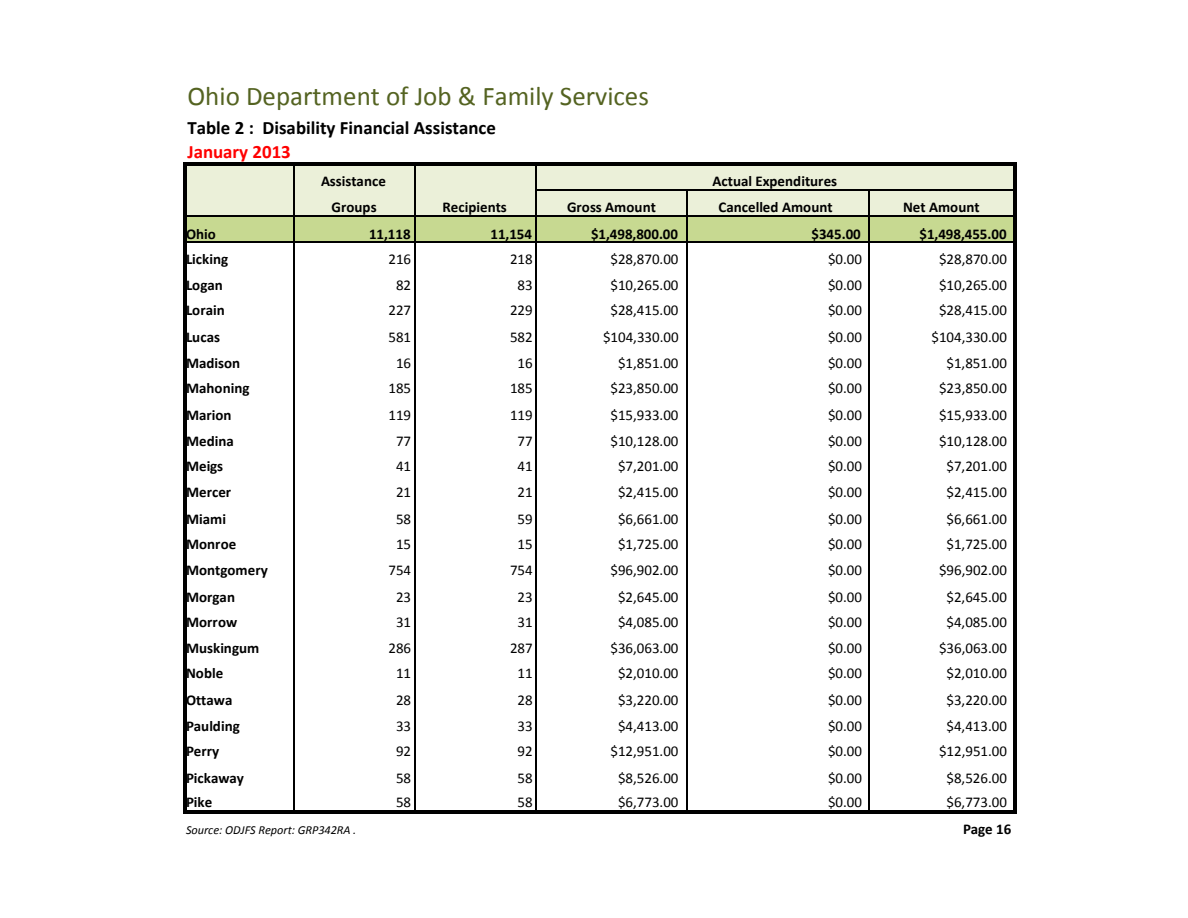
<style>
.page{position:relative;width:1188px;height:918px;background:#fff}
.page>*{position:absolute;margin:0;border:0;box-sizing:border-box;transform-origin:0 0}
.t1{font:27px "Calibri";color:#546321}
.t2{font:700 18.9px "Calibri";color:#000}
.t3{font:700 18.9px "Calibri";color:#f00}
.t4{font:15px "Calibri";color:#000}
.t5{font:700 15px "Calibri";letter-spacing:.005em;color:#000}
.t6{font:italic 12.3px "Calibri";color:#000}
</style>
<div class="page">
<div style="left:184px;top:164px;width:831px;height:52px;background:#ebf0d9"></div>
<div style="left:184px;top:216px;width:831px;height:26px;background:#c7d991"></div>
<hr style="left:183px;top:162px;width:3px;height:652px;background:#000">
<hr style="left:293px;top:166px;width:1px;height:644px;background:#000">
<hr style="left:414px;top:166px;width:1px;height:644px;background:#000">
<hr style="left:535px;top:166px;width:1px;height:644px;background:#000">
<hr style="left:686px;top:191px;width:1px;height:619px;background:#000">
<hr style="left:869px;top:191px;width:1px;height:619px;background:#000">
<hr style="left:1013px;top:166px;width:4px;height:648px;background:#000">
<hr style="left:186px;top:162px;width:831px;height:4px;background:#000">
<hr style="left:536px;top:190px;width:477px;height:1px;background:#000">
<hr style="left:186px;top:215px;width:827px;height:2px;background:#000">
<hr style="left:186px;top:241px;width:827px;height:2px;background:#000">
<hr style="left:186px;top:810px;width:831px;height:4px;background:#000">
<h1 class="t1" style="left:188px;top:79px;width:463px">Ohio Department of Job &amp; Family Services</h1>
<p class="t2" style="left:188px;top:116px;width:310px">Table 2 : Disability Financial Assistance</p>
<p class="t3" style="left:188px;top:140px;width:105px">January 2013</p>
<p class="t5" style="left:321px;top:172px;width:66px">Assistance</p>
<p class="t5" style="left:712px;top:172px;width:126px">Actual Expenditures</p>
<p class="t5" style="left:332px;top:197px;width:47px">Groups</p>
<p class="t5" style="left:442px;top:197px;width:66px">Recipients</p>
<p class="t5" style="left:567px;top:197px;width:91px">Gross Amount</p>
<p class="t5" style="left:718px;top:197px;width:116px">Cancelled Amount</p>
<p class="t5" style="left:903px;top:197px;width:78px">Net Amount</p>
<p class="t5" style="left:186px;top:224px;width:31px">Ohio</p>
<p class="t5" style="left:369px;top:224px;width:43px">11,118</p>
<p class="t5" style="left:490px;top:224px;width:43px">11,154</p>
<p class="t5" style="left:591px;top:224px;width:89px">$1,498,800.00</p>
<p class="t5" style="left:812px;top:224px;width:51px">$345.00</p>
<p class="t5" style="left:920px;top:224px;width:89px">$1,498,455.00</p>
<p class="t5" style="left:186px;top:250px;width:44px">Licking</p>
<p class="t4" style="left:388px;top:250px;width:24px">216</p>
<p class="t4" style="left:510px;top:250px;width:24px">218</p>
<p class="t4" style="left:610px;top:250px;width:70px">$28,870.00</p>
<p class="t4" style="left:828px;top:250px;width:36px">$0.00</p>
<p class="t4" style="left:939px;top:250px;width:70px">$28,870.00</p>
<p class="t5" style="left:186px;top:275px;width:38px">Logan</p>
<p class="t4" style="left:396px;top:275px;width:17px">82</p>
<p class="t4" style="left:518px;top:275px;width:17px">83</p>
<p class="t4" style="left:610px;top:275px;width:70px">$10,265.00</p>
<p class="t4" style="left:828px;top:275px;width:36px">$0.00</p>
<p class="t4" style="left:939px;top:275px;width:70px">$10,265.00</p>
<p class="t5" style="left:186px;top:301px;width:40px">Lorain</p>
<p class="t4" style="left:388px;top:301px;width:24px">227</p>
<p class="t4" style="left:510px;top:301px;width:24px">229</p>
<p class="t4" style="left:610px;top:301px;width:70px">$28,415.00</p>
<p class="t4" style="left:828px;top:301px;width:36px">$0.00</p>
<p class="t4" style="left:939px;top:301px;width:70px">$28,415.00</p>
<p class="t5" style="left:186px;top:328px;width:36px">Lucas</p>
<p class="t4" style="left:388px;top:328px;width:24px">581</p>
<p class="t4" style="left:510px;top:328px;width:24px">582</p>
<p class="t4" style="left:603px;top:328px;width:77px">$104,330.00</p>
<p class="t4" style="left:828px;top:328px;width:36px">$0.00</p>
<p class="t4" style="left:932px;top:328px;width:77px">$104,330.00</p>
<p class="t5" style="left:186px;top:353px;width:56px">Madison</p>
<p class="t4" style="left:396px;top:353px;width:17px">16</p>
<p class="t4" style="left:518px;top:353px;width:17px">16</p>
<p class="t4" style="left:618px;top:353px;width:62px">$1,851.00</p>
<p class="t4" style="left:828px;top:353px;width:36px">$0.00</p>
<p class="t4" style="left:946px;top:353px;width:62px">$1,851.00</p>
<p class="t5" style="left:186px;top:379px;width:65px">Mahoning</p>
<p class="t4" style="left:388px;top:379px;width:24px">185</p>
<p class="t4" style="left:510px;top:379px;width:24px">185</p>
<p class="t4" style="left:610px;top:379px;width:70px">$23,850.00</p>
<p class="t4" style="left:828px;top:379px;width:36px">$0.00</p>
<p class="t4" style="left:939px;top:379px;width:70px">$23,850.00</p>
<p class="t5" style="left:186px;top:406px;width:47px">Marion</p>
<p class="t4" style="left:388px;top:406px;width:24px">119</p>
<p class="t4" style="left:510px;top:406px;width:24px">119</p>
<p class="t4" style="left:610px;top:406px;width:70px">$15,933.00</p>
<p class="t4" style="left:828px;top:406px;width:36px">$0.00</p>
<p class="t4" style="left:939px;top:406px;width:70px">$15,933.00</p>
<p class="t5" style="left:186px;top:431px;width:49px">Medina</p>
<p class="t4" style="left:396px;top:431px;width:17px">77</p>
<p class="t4" style="left:518px;top:431px;width:17px">77</p>
<p class="t4" style="left:610px;top:431px;width:70px">$10,128.00</p>
<p class="t4" style="left:828px;top:431px;width:36px">$0.00</p>
<p class="t4" style="left:939px;top:431px;width:70px">$10,128.00</p>
<p class="t5" style="left:186px;top:457px;width:39px">Meigs</p>
<p class="t4" style="left:396px;top:457px;width:17px">41</p>
<p class="t4" style="left:518px;top:457px;width:17px">41</p>
<p class="t4" style="left:618px;top:457px;width:62px">$7,201.00</p>
<p class="t4" style="left:828px;top:457px;width:36px">$0.00</p>
<p class="t4" style="left:946px;top:457px;width:62px">$7,201.00</p>
<p class="t5" style="left:186px;top:482px;width:47px">Mercer</p>
<p class="t4" style="left:396px;top:482px;width:17px">21</p>
<p class="t4" style="left:518px;top:482px;width:17px">21</p>
<p class="t4" style="left:618px;top:482px;width:62px">$2,415.00</p>
<p class="t4" style="left:828px;top:482px;width:36px">$0.00</p>
<p class="t4" style="left:946px;top:482px;width:62px">$2,415.00</p>
<p class="t5" style="left:186px;top:509px;width:42px">Miami</p>
<p class="t4" style="left:396px;top:509px;width:17px">58</p>
<p class="t4" style="left:518px;top:509px;width:17px">59</p>
<p class="t4" style="left:618px;top:509px;width:62px">$6,661.00</p>
<p class="t4" style="left:828px;top:509px;width:36px">$0.00</p>
<p class="t4" style="left:946px;top:509px;width:62px">$6,661.00</p>
<p class="t5" style="left:186px;top:535px;width:52px">Monroe</p>
<p class="t4" style="left:396px;top:535px;width:17px">15</p>
<p class="t4" style="left:518px;top:535px;width:17px">15</p>
<p class="t4" style="left:618px;top:535px;width:62px">$1,725.00</p>
<p class="t4" style="left:828px;top:535px;width:36px">$0.00</p>
<p class="t4" style="left:946px;top:535px;width:62px">$1,725.00</p>
<p class="t5" style="left:186px;top:560px;width:83px">Montgomery</p>
<p class="t4" style="left:388px;top:560px;width:24px">754</p>
<p class="t4" style="left:510px;top:560px;width:24px">754</p>
<p class="t4" style="left:610px;top:560px;width:70px">$96,902.00</p>
<p class="t4" style="left:828px;top:560px;width:36px">$0.00</p>
<p class="t4" style="left:939px;top:560px;width:70px">$96,902.00</p>
<p class="t5" style="left:186px;top:587px;width:51px">Morgan</p>
<p class="t4" style="left:396px;top:587px;width:17px">23</p>
<p class="t4" style="left:518px;top:587px;width:17px">23</p>
<p class="t4" style="left:618px;top:587px;width:62px">$2,645.00</p>
<p class="t4" style="left:828px;top:587px;width:36px">$0.00</p>
<p class="t4" style="left:946px;top:587px;width:62px">$2,645.00</p>
<p class="t5" style="left:186px;top:613px;width:53px">Morrow</p>
<p class="t4" style="left:396px;top:613px;width:17px">31</p>
<p class="t4" style="left:518px;top:613px;width:17px">31</p>
<p class="t4" style="left:618px;top:613px;width:62px">$4,085.00</p>
<p class="t4" style="left:828px;top:613px;width:36px">$0.00</p>
<p class="t4" style="left:946px;top:613px;width:62px">$4,085.00</p>
<p class="t5" style="left:186px;top:638px;width:75px">Muskingum</p>
<p class="t4" style="left:388px;top:638px;width:24px">286</p>
<p class="t4" style="left:510px;top:638px;width:24px">287</p>
<p class="t4" style="left:610px;top:638px;width:70px">$36,063.00</p>
<p class="t4" style="left:828px;top:638px;width:36px">$0.00</p>
<p class="t4" style="left:939px;top:638px;width:70px">$36,063.00</p>
<p class="t5" style="left:186px;top:664px;width:39px">Noble</p>
<p class="t4" style="left:396px;top:664px;width:17px">11</p>
<p class="t4" style="left:518px;top:664px;width:17px">11</p>
<p class="t4" style="left:618px;top:664px;width:62px">$2,010.00</p>
<p class="t4" style="left:828px;top:664px;width:36px">$0.00</p>
<p class="t4" style="left:946px;top:664px;width:62px">$2,010.00</p>
<p class="t5" style="left:186px;top:691px;width:48px">Ottawa</p>
<p class="t4" style="left:396px;top:691px;width:17px">28</p>
<p class="t4" style="left:518px;top:691px;width:17px">28</p>
<p class="t4" style="left:618px;top:691px;width:62px">$3,220.00</p>
<p class="t4" style="left:828px;top:691px;width:36px">$0.00</p>
<p class="t4" style="left:946px;top:691px;width:62px">$3,220.00</p>
<p class="t5" style="left:186px;top:716px;width:55px">Paulding</p>
<p class="t4" style="left:396px;top:716px;width:17px">33</p>
<p class="t4" style="left:518px;top:716px;width:17px">33</p>
<p class="t4" style="left:618px;top:716px;width:62px">$4,413.00</p>
<p class="t4" style="left:828px;top:716px;width:36px">$0.00</p>
<p class="t4" style="left:946px;top:716px;width:62px">$4,413.00</p>
<p class="t5" style="left:186px;top:742px;width:35px">Perry</p>
<p class="t4" style="left:396px;top:742px;width:17px">92</p>
<p class="t4" style="left:518px;top:742px;width:17px">92</p>
<p class="t4" style="left:610px;top:742px;width:70px">$12,951.00</p>
<p class="t4" style="left:828px;top:742px;width:36px">$0.00</p>
<p class="t4" style="left:939px;top:742px;width:70px">$12,951.00</p>
<p class="t5" style="left:186px;top:769px;width:60px">Pickaway</p>
<p class="t4" style="left:396px;top:769px;width:17px">58</p>
<p class="t4" style="left:518px;top:769px;width:17px">58</p>
<p class="t4" style="left:618px;top:769px;width:62px">$8,526.00</p>
<p class="t4" style="left:828px;top:769px;width:36px">$0.00</p>
<p class="t4" style="left:946px;top:769px;width:62px">$8,526.00</p>
<p class="t5" style="left:186px;top:793px;width:28px">Pike</p>
<p class="t4" style="left:396px;top:793px;width:17px">58</p>
<p class="t4" style="left:518px;top:793px;width:17px">58</p>
<p class="t4" style="left:618px;top:793px;width:62px">$6,773.00</p>
<p class="t4" style="left:828px;top:793px;width:36px">$0.00</p>
<p class="t4" style="left:946px;top:793px;width:62px">$6,773.00</p>
<p class="t6" style="left:186px;top:822px;width:172px">Source: ODJFS Report: GRP342RA .</p>
<p class="t5" style="left:963px;top:820px;width:50px">Page 16</p>
</div>
